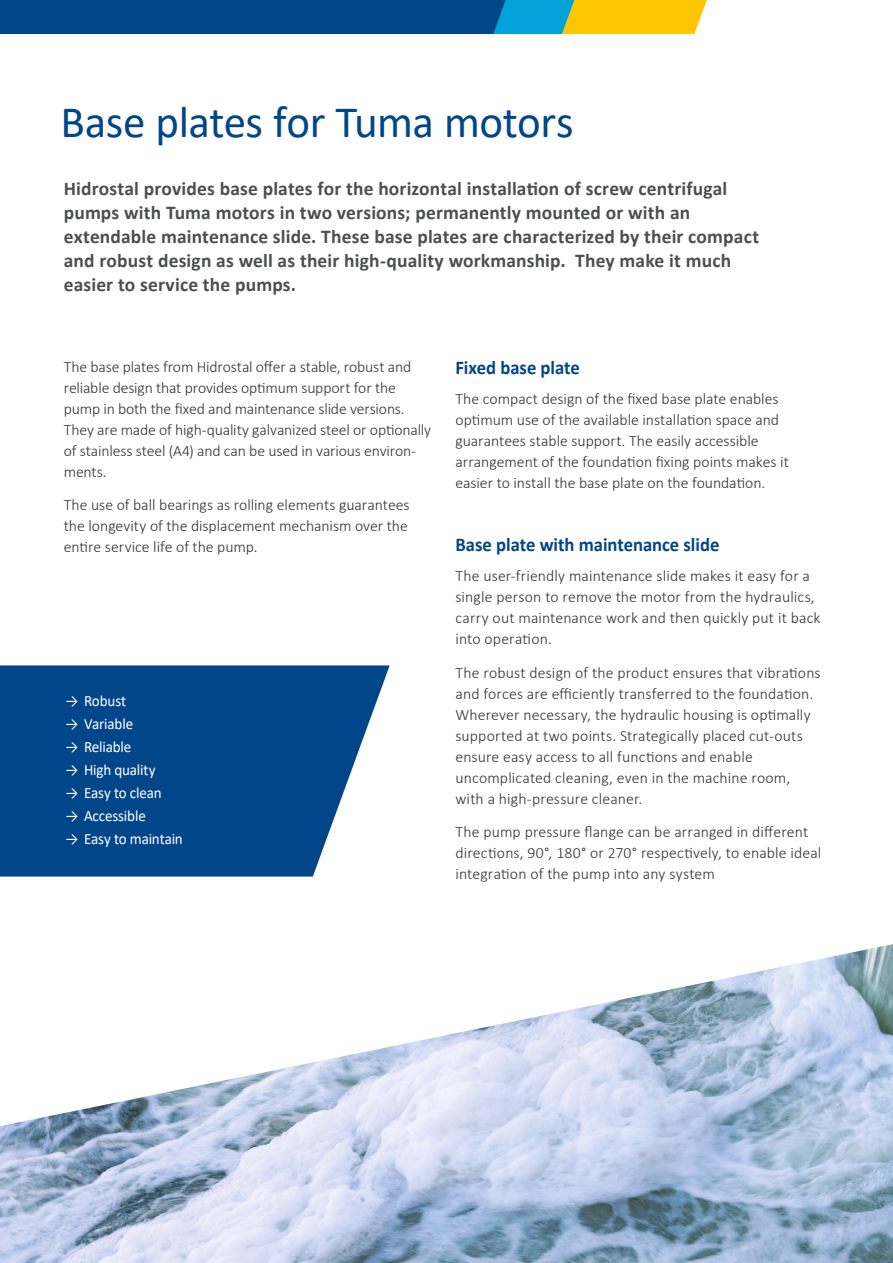
<style>
.page{position:relative;width:893px;height:1263px;background:#fff}
.page>*{position:absolute;margin:0;border:0;box-sizing:border-box;transform-origin:0 0}
.Hidrostal_Hauptitel_innen{font:45px "Calibri";letter-spacing:-.015em;color:#004689}
.Histrostal_Lead{font:700 19.5px/24px "Calibri";letter-spacing:.01em;color:#4d4f4e}
.Hidrostal_Untertitel{font:700 19.5px "Calibri";letter-spacing:-.005em;color:#004689;scale:.96 1}
.Hidrostal_Lauftext_flatters{font:300 15.75px/21px "Calibri";letter-spacing:.005em;color:#313230}
.Hidrostal_Aufzaehlung_Pfeil{font:15.75px "Calibri";letter-spacing:-.01em;color:#fff;scale:.96 1}
.s1{font-size:15px}
</style>
<div class="page">
<img style="left:0;top:944px;width:893px;height:319px">
<svg style="left:0;top:665px;width:390px;height:211px;background:#165693"></svg>
<svg style="left:0;top:0;width:707px;height:34px;background:#316878"></svg>
<p class="Hidrostal_Hauptitel_innen" style="left:61px;top:91px;width:515px">Base plates for Tuma motors</p>
<p class="Histrostal_Lead" style="left:64px;top:176px;width:697px">Hidrostal provides base plates for the horizontal installation of screw centrifugal pumps with Tuma motors in two versions; permanently mounted or with an extendable maintenance slide. These base plates are characterized by their compact and robust design as well as their high-quality workmanship. They make it much easier to service the pumps.</p>
<p class="Hidrostal_Lauftext_flatters" style="left:64px;top:356px;width:369px">The base plates from Hidrostal offer a stable, robust and reliable design that provides optimum support for the pump in both the fixed and maintenance slide versions.<br>They are made of high-quality galvanized steel or optionally of stainless steel (A4) and can be used in various environ&shy;ments.</p>
<p class="Hidrostal_Lauftext_flatters" style="left:64px;top:494px;width:347px;text-align:justify">The use of ball bearings as rolling elements guarantees the longevity of the displacement mechanism over the entire service life of the pump.</p>
<p class="Hidrostal_Aufzaehlung_Pfeil" style="left:65px;top:690px;width:65px"><span class="s1">→</span> Robust</p>
<p class="Hidrostal_Aufzaehlung_Pfeil" style="left:65px;top:713px;width:72px"><span class="s1">→</span> Variable</p>
<p class="Hidrostal_Aufzaehlung_Pfeil" style="left:65px;top:736px;width:70px"><span class="s1">→</span> Reliable</p>
<p class="Hidrostal_Aufzaehlung_Pfeil" style="left:65px;top:759px;width:96px"><span class="s1">→</span> High quality</p>
<p class="Hidrostal_Aufzaehlung_Pfeil" style="left:65px;top:782px;width:102px"><span class="s1">→</span> Easy to clean</p>
<p class="Hidrostal_Aufzaehlung_Pfeil" style="left:65px;top:805px;width:85px"><span class="s1">→</span> Accessible</p>
<p class="Hidrostal_Aufzaehlung_Pfeil" style="left:65px;top:828px;width:124px"><span class="s1">→</span> Easy to maintain</p>
<p class="Hidrostal_Untertitel" style="left:455px;top:354px;width:131px">Fixed base plate</p>
<p class="Hidrostal_Lauftext_flatters" style="left:455px;top:388px;width:335px">The compact design of the fixed base plate enables optimum use of the available installation space and guarantees stable support. The easily accessible arrangement of the foundation fixing points makes it easier to install the base plate on the foundation.</p>
<p class="Hidrostal_Untertitel" style="left:455px;top:531px;width:276px">Base plate with maintenance slide</p>
<p class="Hidrostal_Lauftext_flatters" style="left:455px;top:565px;width:367px">The user-friendly maintenance slide makes it easy for a single person to remove the motor from the hydraulics, carry out maintenance work and then quickly put it back into operation.</p>
<p class="Hidrostal_Lauftext_flatters" style="left:455px;top:662px;width:367px">The robust design of the product ensures that vibrations and forces are efficiently transferred to the foundation.<br>Wherever necessary, the hydraulic housing is optimally supported at two points. Strategically placed cut-outs ensure easy access to all functions and enable uncomplicated cleaning, even in the machine room, with a high-pressure cleaner.</p>
<p class="Hidrostal_Lauftext_flatters" style="left:455px;top:822px;width:367px">The pump pressure flange can be arranged in different directions, 90°, 180° or 270° respectively, to enable ideal integration of the pump into any system</p>
</div>
